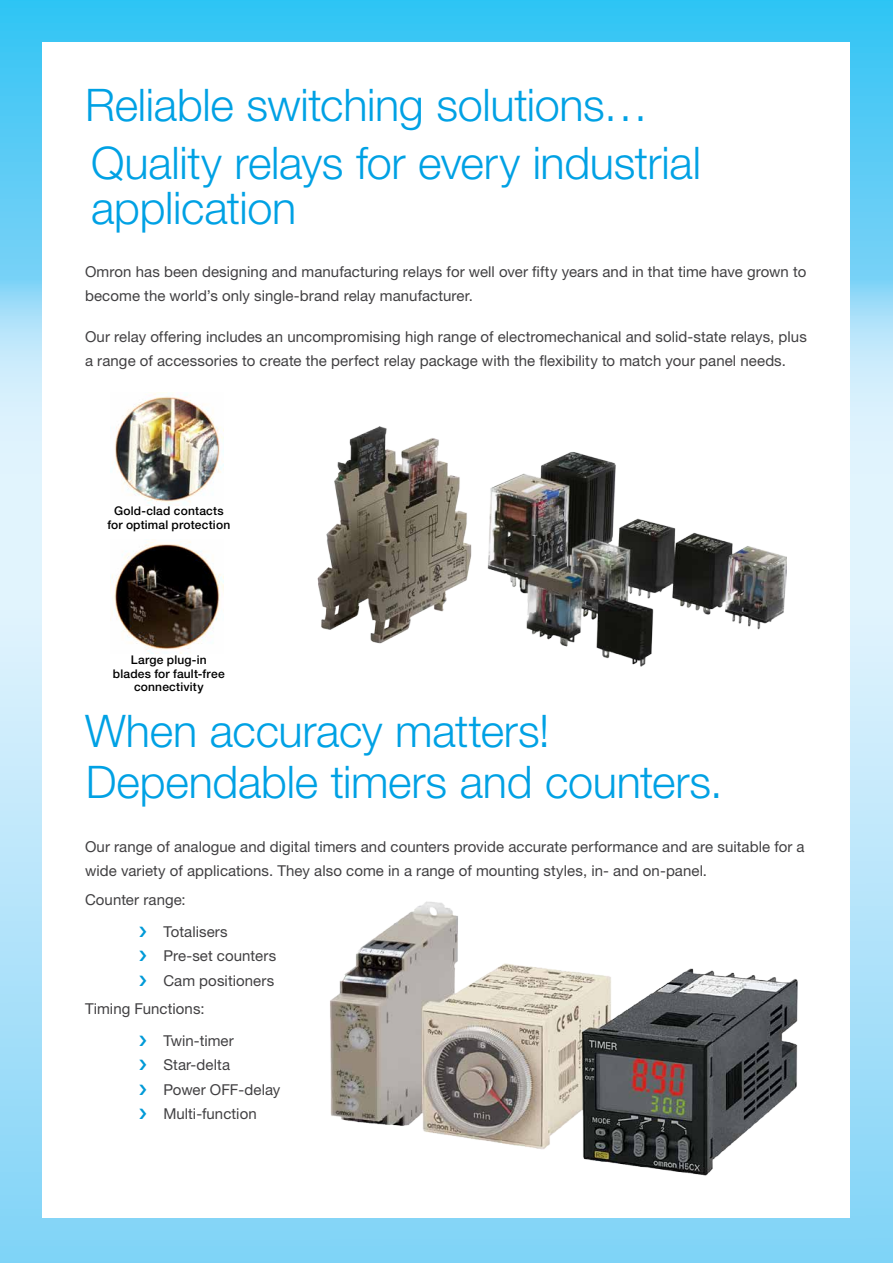
<style>
.page{position:relative;width:893px;height:1263px;background:#fff}
.page>*{position:absolute;margin:0;border:0;box-sizing:border-box;transform-origin:0 0}
.t1{font:300 45px/45px "Helvetica Neue LT Std";letter-spacing:-.005em;color:#00a1e4}
.t2{font:15px/24px "Helvetica Neue LT Std";letter-spacing:.005em;color:#414042}
.t3{font:500 12px/13.5px "Helvetica Neue LT Std";letter-spacing:.015em;color:#000;text-align:center}
</style>
<div class="page">
<img style="left:0;top:0;width:893px;height:1263px">
<div style="left:43px;top:43px;width:807px;height:1174px;background:#fff"></div>
<img style="left:317px;top:427px;width:469px;height:240px">
<img style="left:330px;top:901px;width:468px;height:275px">
<img style="left:110px;top:392px;width:113px;height:112px">
<img style="left:110px;top:540px;width:113px;height:113px">
<h1 class="t1" style="left:85px;top:82px;width:565px">Reliable switching solutions…</h1>
<h1 class="t1" style="left:91px;top:140px;width:612px">Quality relays for every industrial application</h1>
<p class="t2" style="left:85px;top:259px;width:723px">Omron has been designing and manufacturing relays for well over fifty years and in that time have grown to become the world’s only single-brand relay manufacturer.</p>
<p class="t2" style="left:85px;top:324px;width:723px">Our relay offering includes an uncompromising high range of electromechanical and solid-state relays, plus a range of accessories to create the perfect relay package with the flexibility to match your panel needs.</p>
<p class="t3" style="left:107px;top:504px;width:124px">Gold-clad contacts for optimal protection</p>
<p class="t3" style="left:113px;top:653px;width:113px">Large plug-in blades for fault-free connectivity</p>
<h1 class="t1" style="left:85px;top:708px;width:466px">When accuracy matters!</h1>
<h1 class="t1" style="left:86px;top:758px;width:638px">Dependable timers and counters.</h1>
<p class="t2" style="left:85px;top:834px;width:721px">Our range of analogue and digital timers and counters provide accurate performance and are suitable for a wide variety of applications. They also come in a range of mounting styles, in- and on-panel.</p>
<p class="t2" style="left:163px;top:883px;width:66px;line-height:32px;text-indent:-78px">Counter range:<br>Totalisers</p>
<p class="t2" style="left:163px;top:944px;width:114px;line-height:24.5px">Pre-set counters<br>Cam positioners</p>
<p class="t2" style="left:163px;top:992px;width:72px;line-height:32px;text-indent:-78px">Timing Functions:<br>Twin-timer</p>
<p class="t2" style="left:163px;top:1052px;width:119px;line-height:24.5px">Star-delta<br>Power OFF-delay<br>Multi-function</p>
</div>
